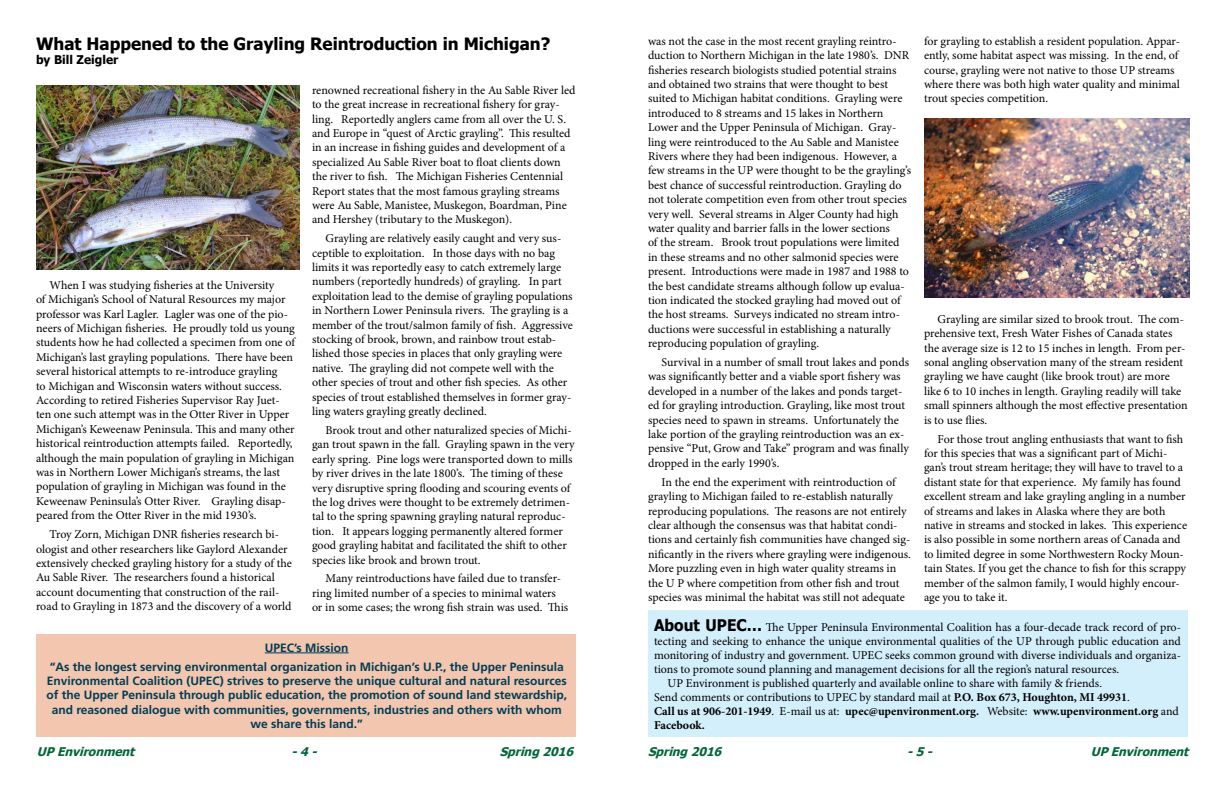
<style>
.page{position:relative;width:1224px;height:792px;background:#fff}
.page>*{position:absolute;margin:0;border:0;box-sizing:border-box;transform-origin:0 0}
.t1{font:700 17px "Tahoma";color:#000}
.t2{font:12px/14.4px "Minion Pro";color:#000}
.t3{font:700 12px/14.4px "Frutiger LT Std";color:#003d53;text-align:center}
.t4{font:700 12px "Minion Pro";color:#000}
.t5{font:italic 700 12px "Tahoma";color:#006738}
.t6{font:700 12px "Tahoma";color:#000}
.s1{font-family:"Tahoma";font-weight:700;font-size:16px}
.s2{font-weight:700}
.s3{font-weight:400}
</style>
<div class="page">
<div style="left:648px;top:611px;width:540px;height:126px;background:#d4effc"></div>
<div style="left:37px;top:634px;width:539px;height:103px;background:#f3c6b0"></div>
<hr style="left:265px;top:653px;width:84px;height:1px;background:#003d53">
<img style="left:36px;top:85px;width:264px;height:184px">
<img style="left:924px;top:118px;width:265px;height:179px">
<h1 class="t1" style="left:36px;top:32px;width:516px">What Happened to the Grayling Reintroduction in Michigan?</h1>
<p class="t6" style="left:36px;top:51px;width:84px">by Bill Zeigler</p>
<p class="t2" style="left:36px;top:278px;width:260px;text-indent:14px">When I was studying fisheries at the University<br>of Michigan’s School of Natural Resources my major professor was Karl Lagler. Lagler was one of the pio&shy;neers of Michigan fisheries. He proudly told us young students how he had collected a specimen from one of Michigan’s last grayling populations. There have been several historical attempts to re-introduce grayling<br>to Michigan and Wisconsin waters without success.<br>According to retired Fisheries Supervisor Ray Juet&shy;ten one such attempt was in the Otter River in Upper Michigan’s Keweenaw Peninsula. This and many other historical reintroduction attempts failed. Reportedly, although the main population of grayling in Michigan was in Northern Lower Michigan’s streams, the last population of grayling in Michigan was found in the Keweenaw Peninsula’s Otter River. Grayling disap&shy;peared from the Otter River in the mid 1930’s.</p>
<p class="t2" style="left:36px;top:527px;width:257px;text-indent:14px">Troy Zorn, Michigan DNR fisheries research bi&shy;ologist and other researchers like Gaylord Alexander extensively checked grayling history for a study of the Au Sable River. The researchers found a historical account documenting that construction of the rail&shy;road to Grayling in 1873 and the discovery of a world</p>
<p class="t2" style="left:312px;top:83px;width:265px">renowned recreational fishery in the Au Sable River led to the great increase in recreational fishery for gray&shy;ling. Reportedly anglers came from all over the U. S. and Europe in “quest of Arctic grayling”. This resulted in an increase in fishing guides and development of a specialized Au Sable River boat to float clients down the river to fish. The Michigan Fisheries Centennial Report states that the most famous grayling streams were Au Sable, Manistee, Muskegon, Boardman, Pine and Hershey (tributary to the Muskegon).</p>
<p class="t2" style="left:312px;top:231px;width:262px;text-indent:14px">Grayling are relatively easily caught and very sus&shy;ceptible to exploitation. In those days with no bag limits it was reportedly easy to catch extremely large numbers (reportedly hundreds) of grayling. In part exploitation lead to the demise of grayling populations in Northern Lower Peninsula rivers. The grayling is a member of the trout/salmon family of fish. Aggressive stocking of brook, brown, and rainbow trout estab&shy;lished those species in places that only grayling were native. The grayling did not compete well with the other species of trout and other fish species. As other species of trout established themselves in former gray&shy;ling waters grayling greatly declined.</p>
<p class="t2" style="left:312px;top:423px;width:264px;text-indent:14px">Brook trout and other naturalized species of Michi&shy;gan trout spawn in the fall. Grayling spawn in the very early spring. Pine logs were transported down to mills by river drives in the late 1800’s. The timing of these very disruptive spring flooding and scouring events of the log drives were thought to be extremely detrimen&shy;tal to the spring spawning grayling natural reproduc&shy;tion. It appears logging permanently altered former good grayling habitat and facilitated the shift to other species like brook and brown trout.</p>
<p class="t2" style="left:312px;top:571px;width:258px;text-indent:14px">Many reintroductions have failed due to transfer&shy;ring limited number of a species to minimal waters or in some cases; the wrong fish strain was used. This</p>
<p class="t3" style="left:50px;top:638px;width:516px;line-height:18.9px">UPEC’s Mission<br>“As the longest serving environmental organization in Michigan’s U.P., the Upper Peninsula</p>
<p class="t3" style="left:46px;top:674px;width:522px">Environmental Coalition (UPEC) strives to preserve the unique cultural and natural resources of the Upper Peninsula through public education, the promotion of sound land stewardship, and reasoned dialogue with communities, governments, industries and others with whom we share this land.”</p>
<p class="t5" style="left:37px;top:743px;width:104px">UPEnvironment</p>
<p class="t5" style="left:292px;top:743px;width:31px">-4-</p>
<p class="t5" style="left:500px;top:743px;width:80px">Spring2016</p>
<p class="t2" style="left:648px;top:34px;width:265px">was not the case in the most recent grayling reintro&shy;duction to Northern Michigan in the late 1980’s. DNR fisheries research biologists studied potential strains and obtained two strains that were thought to best suited to Michigan habitat conditions. Grayling were introduced to 8 streams and 15 lakes in Northern Lower and the Upper Peninsula of Michigan. Gray&shy;ling were reintroduced to the Au Sable and Manistee Rivers where they had been indigenous. However, a few streams in the UP were thought to be the grayling’s best chance of successful reintroduction. Grayling do not tolerate competition even from other trout species very well. Several streams in Alger County had high water quality and barrier falls in the lower sections<br>of the stream. Brook trout populations were limited in these streams and no other salmonid species were present. Introductions were made in 1987 and 1988 to the best candidate streams although follow up evalua&shy;tion indicated the stocked grayling had moved out of the host streams. Surveys indicated no stream intro&shy;ductions were successful in establishing a naturally reproducing population of grayling.</p>
<p class="t2" style="left:648px;top:355px;width:263px;text-indent:14px">Survival in a number of small trout lakes and ponds was significantly better and a viable sport fishery was developed in a number of the lakes and ponds target&shy;ed for grayling introduction. Grayling, like most trout species need to spawn in streams. Unfortunately the lake portion of the grayling reintroduction was an ex&shy;pensive “Put, Grow and Take” program and was finally dropped in the early 1990’s.</p>
<p class="t2" style="left:648px;top:475px;width:264px;text-indent:14px">In the end the experiment with reintroduction of grayling to Michigan failed to re-establish naturally reproducing populations. The reasons are not entirely clear although the consensus was that habitat condi&shy;tions and certainly fish communities have changed sig&shy;nificantly in the rivers where grayling were indigenous.<br>More puzzling even in high water quality streams in the U P where competition from other fish and trout species was minimal the habitat was still not adequate</p>
<p class="t2" style="left:924px;top:34px;width:258px">for grayling to establish a resident population. Appar&shy;ently, some habitat aspect was missing. In the end, of course, grayling were not native to those UP streams where there was both high water quality and minimal trout species competition.</p>
<p class="t2" style="left:924px;top:312px;width:265px;text-indent:14px">Grayling are similar sized to brook trout. The com&shy;prehensive text, Fresh Water Fishes of Canada states the average size is 12 to 15 inches in length. From per&shy;sonal angling observation many of the stream resident grayling we have caught (like brook trout) are more like 6 to 10 inches in length. Grayling readily will take small spinners although the most effective presentation is to use flies.</p>
<p class="t2" style="left:924px;top:432px;width:265px;text-indent:14px">For those trout angling enthusiasts that want to fish for this species that was a significant part of Michi&shy;gan’s trout stream heritage; they will have to travel to a distant state for that experience. My family has found excellent stream and lake grayling angling in a number of streams and lakes in Alaska where they are both native in streams and stocked in lakes. This experience is also possible in some northern areas of Canada and to limited degree in some Northwestern Rocky Moun&shy;tain States. If you get the chance to fish for this scrappy member of the salmon family, I would highly encour&shy;age you to take it.</p>
<p class="t2" style="left:654px;top:620px;width:529px"><span class="s1">About UPEC…</span> The Upper Peninsula Environmental Coalition has a four-decade track record of pro-</p>
<p class="t2" style="left:654px;top:634px;width:528px">tecting and seeking to enhance the unique environmental qualities of the UP through public education and</p>
<p class="t2" style="left:654px;top:648px;width:529px">monitoring of industry and government. UPEC seeks common ground with diverse individuals and organiza-</p>
<p class="t2" style="left:654px;top:662px;width:467px">tions to promote sound planning and management decisions for all the region’s natural resources.</p>
<p class="t2" style="left:668px;top:676px;width:436px">UP Environment is published quarterly and available online to share with family &amp; friends.</p>
<p class="t2" style="left:654px;top:690px;width:478px">Send comments or contributions to UPEC by standard mail at <span class="s2">P.O. Box 673, Houghton, MI 49931</span>.</p>
<p class="t4" style="left:654px;top:702px;width:526px">Call us at 906-201-1949<span class="s3">. E-mail us at:</span> upec@upenvironment.org. <span class="s3">Website:</span> www.upenvironment.org <span class="s3">and</span></p>
<p class="t4" style="left:654px;top:716px;width:52px">Facebook.</p>
<p class="t5" style="left:648px;top:744px;width:80px">Spring2016</p>
<p class="t5" style="left:907px;top:744px;width:31px">-5-</p>
<p class="t5" style="left:1091px;top:744px;width:104px">UPEnvironment</p>
</div>
